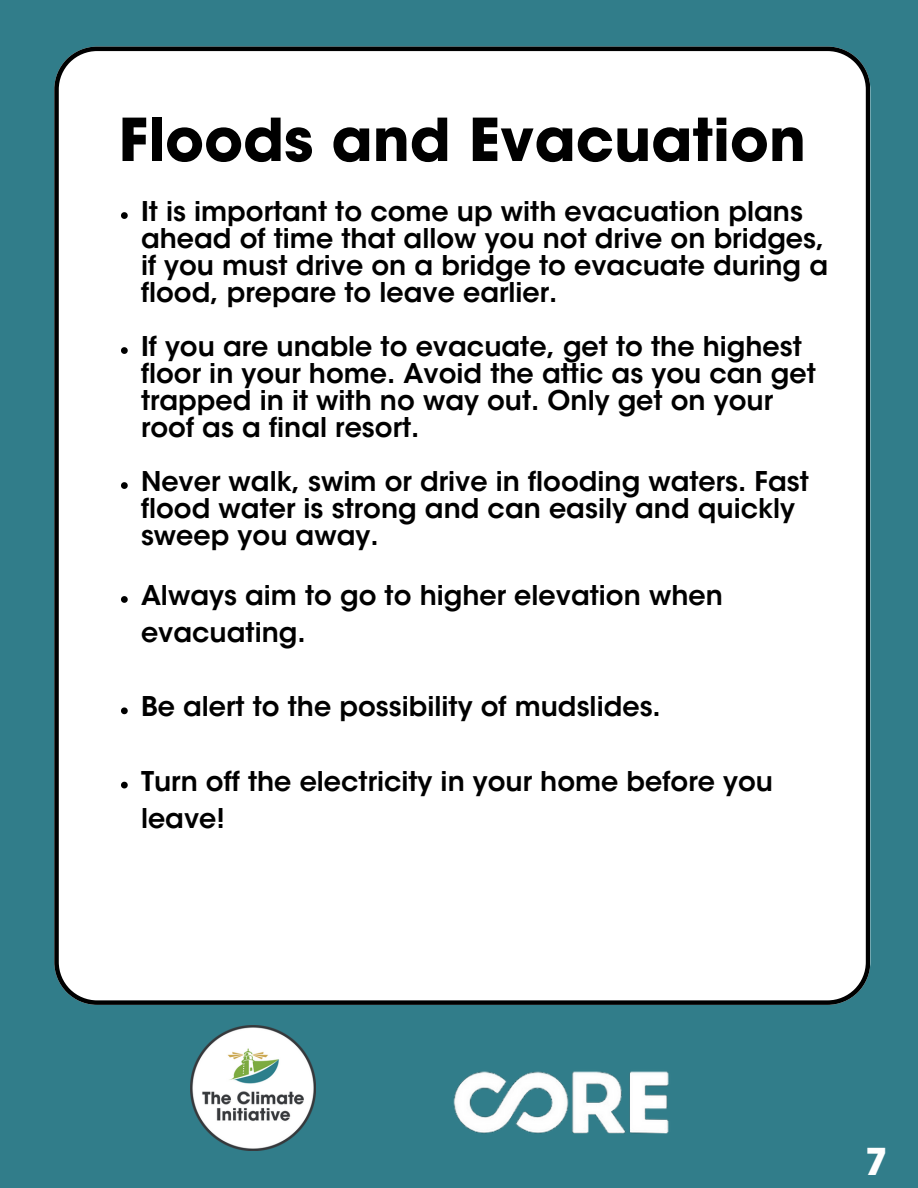
<style>
.page{position:relative;width:918px;height:1188px;background:#317d8a}
.page>*{position:absolute;margin:0;border:0;box-sizing:border-box;transform-origin:0 0}
.t1{font:700 58.65px "ITC Avant Garde Std";color:#000}
.t2{font:700 36.75px "ITC Avant Garde Std";color:#fefefe}
.t3{font:600 27px/27px "ITC Avant Garde Std";color:#000}
</style>
<div class="page">
<div style="left:54px;top:47px;width:816px;height:958px;background:#fff"></div>
<svg style="left:121px;top:212px;width:7px;height:7px"></svg>
<svg style="left:121px;top:347px;width:7px;height:7px"></svg>
<svg style="left:121px;top:482px;width:7px;height:7px"></svg>
<svg style="left:121px;top:596px;width:7px;height:7px"></svg>
<svg style="left:121px;top:707px;width:7px;height:7px"></svg>
<svg style="left:121px;top:782px;width:7px;height:6px"></svg>
<img style="left:191px;top:1026px;width:124px;height:125px">
<img style="left:453px;top:1071px;width:216px;height:63px">
<h1 class="t1" style="left:119px;top:118px;width:689px">Floods and Evacuation</h1>
<p class="t3" style="left:141px;top:201px;width:689px">It is important to come up with evacuation plans ahead of time that allow you not drive on bridges, if you must drive on a bridge to evacuate during a flood, prepare to leave earlier.</p>
<p class="t3" style="left:141px;top:336px;width:676px">If you are unable to evacuate, get to the highest floor in your home. Avoid the attic as you can get trapped in it with no way out. Only get on your roof as a final resort.</p>
<p class="t3" style="left:141px;top:471px;width:669px">Never walk, swim or drive in flooding waters. Fast flood water is strong and can easily and quickly sweep you away.</p>
<p class="t3" style="left:141px;top:580px;width:583px;line-height:37.2px">Always aim to go to higher elevation when evacuating.</p>
<p class="t3" style="left:141px;top:696px;width:521px">Be alert to the possibility of mudslides.</p>
<p class="t3" style="left:141px;top:766px;width:634px;line-height:37.2px">Turn off the electricity in your home before you leave!</p>
<p class="t2" style="left:865px;top:1148px;width:24px">7</p>
</div>
